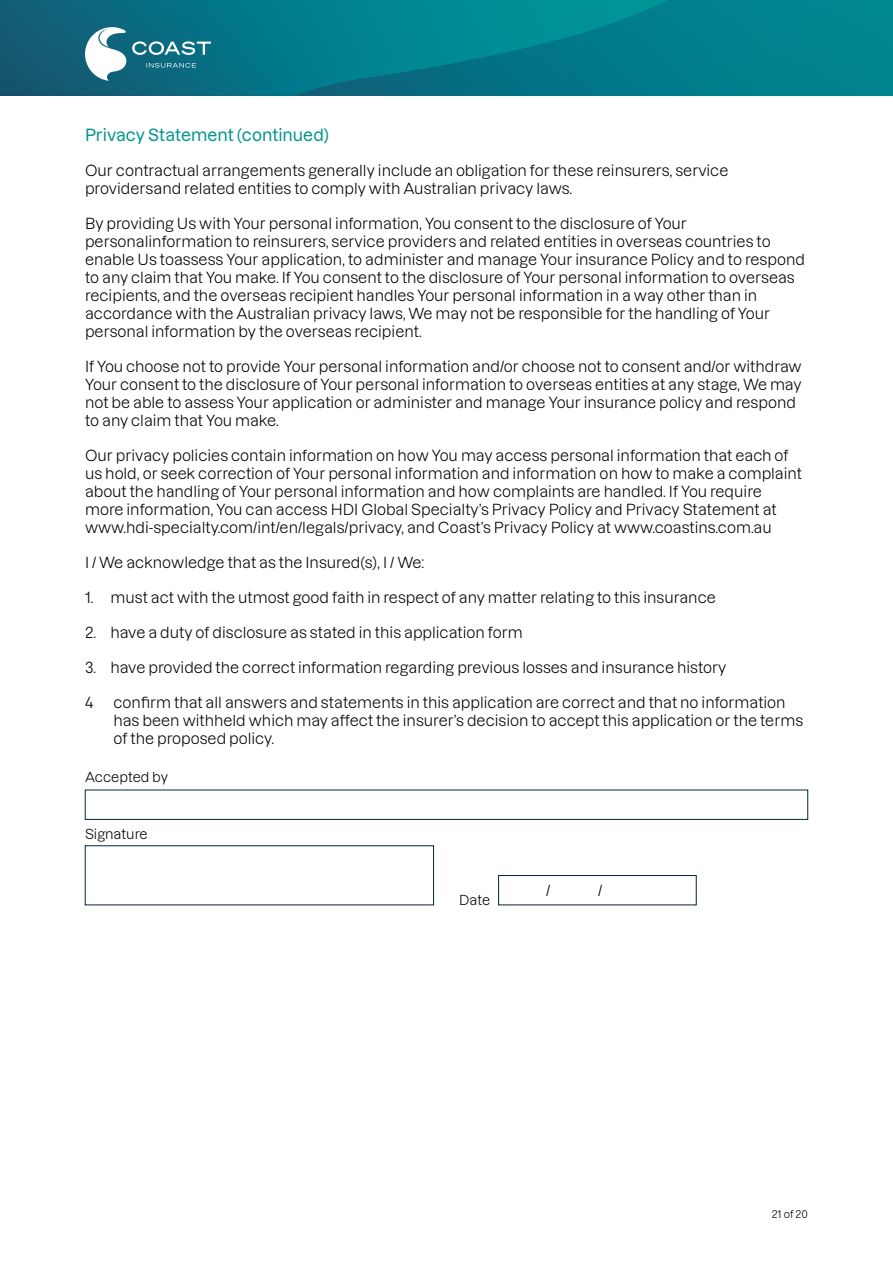
<style>
.page{position:relative;width:893px;height:1263px;background:#fff}
.page>*{position:absolute;margin:0;border:0;box-sizing:border-box;transform-origin:0 0}
.t1{font:500 16.5px "Dazzed";color:#009491}
.t2{font:15px/18px "Dazzed";color:#000}
.t3{font:13.5px "Dazzed";color:#000}
.t4{font:10.5px "Dazzed";color:#000}
</style>
<div class="page">
<div style="left:0;top:0;width:893px;height:96px;background:#00828f"></div>
<svg style="left:0;top:0;width:667px;height:96px"></svg>
<svg style="left:85px;top:27px;width:126px;height:54px;background:#4a8fa0"></svg>
<div style="left:498px;top:875px;width:198px;height:30px;border:1px solid #002636"></div>
<p class="t1" style="left:85px;top:121px;width:246px">Privacy Statement (continued)</p>
<p class="t2" style="left:85px;top:160px;width:645px">Our contractual arrangements generally include an obligation for these reinsurers, service providersand related entities to comply with Australian privacy laws.</p>
<p class="t2" style="left:85px;top:213px;width:721px">By providing Us with Your personal information, You consent to the disclosure of Your personalinformation to reinsurers, service providers and related entities in overseas countries to enable Us toassess Your application, to administer and manage Your insurance Policy and to respond to any claim that You make. If You consent to the disclosure of Your personal information to overseas recipients, and the overseas recipient handles Your personal information in a way other than in accordance with the Australian privacy laws, We may not be responsible for the handling of Your personal information by the overseas recipient.</p>
<p class="t2" style="left:85px;top:356px;width:718px">If You choose not to provide Your personal information and/or choose not to consent and/or withdraw Your consent to the disclosure of Your personal information to overseas entities at any stage, We may not be able to assess Your application or administer and manage Your insurance policy and respond to any claim that You make.</p>
<p class="t2" style="left:85px;top:445px;width:718px">Our privacy policies contain information on how You may access personal information that each of us hold, or seek correction of Your personal information and information on how to make a complaint about the handling of Your personal information and how complaints are handled. If You require more information, You can access HDI Global Specialty’s Privacy Policy and Privacy Statement at www.hdi-specialty.com/int/en/legals/privacy, and Coast’s Privacy Policy at www.coastins.com.au</p>
<p class="t2" style="left:85px;top:552px;width:341px">I / We acknowledge that as the Insured(s), I / We:</p>
<p class="t2" style="left:85px;top:587px;width:632px">1. must act with the utmost good faith in respect of any matter relating to this insurance</p>
<p class="t2" style="left:85px;top:622px;width:439px">2. have a duty of disclosure as stated in this application form</p>
<p class="t2" style="left:85px;top:657px;width:643px">3. have provided the correct information regarding previous losses and insurance history</p>
<p class="t2" style="left:85px;top:692px;width:10px">4</p>
<p class="t2" style="left:114px;top:692px;width:691px">confirm that all answers and statements in this application are correct and that no information has been withheld which may affect the insurer’s decision to accept this application or the terms of the proposed policy.</p>
<p class="t3" style="left:85px;top:766px;width:85px">Accepted by</p>
<p class="t3" style="left:85px;top:823px;width:64px">Signature</p>
<p class="t3" style="left:459px;top:889px;width:33px">Date</p>
<p class="t2" style="left:546px;top:880px;width:6px">/</p>
<p class="t2" style="left:598px;top:880px;width:6px">/</p>
<p class="t4" style="left:772px;top:1206px;width:38px">21 of 20</p>
</div>
